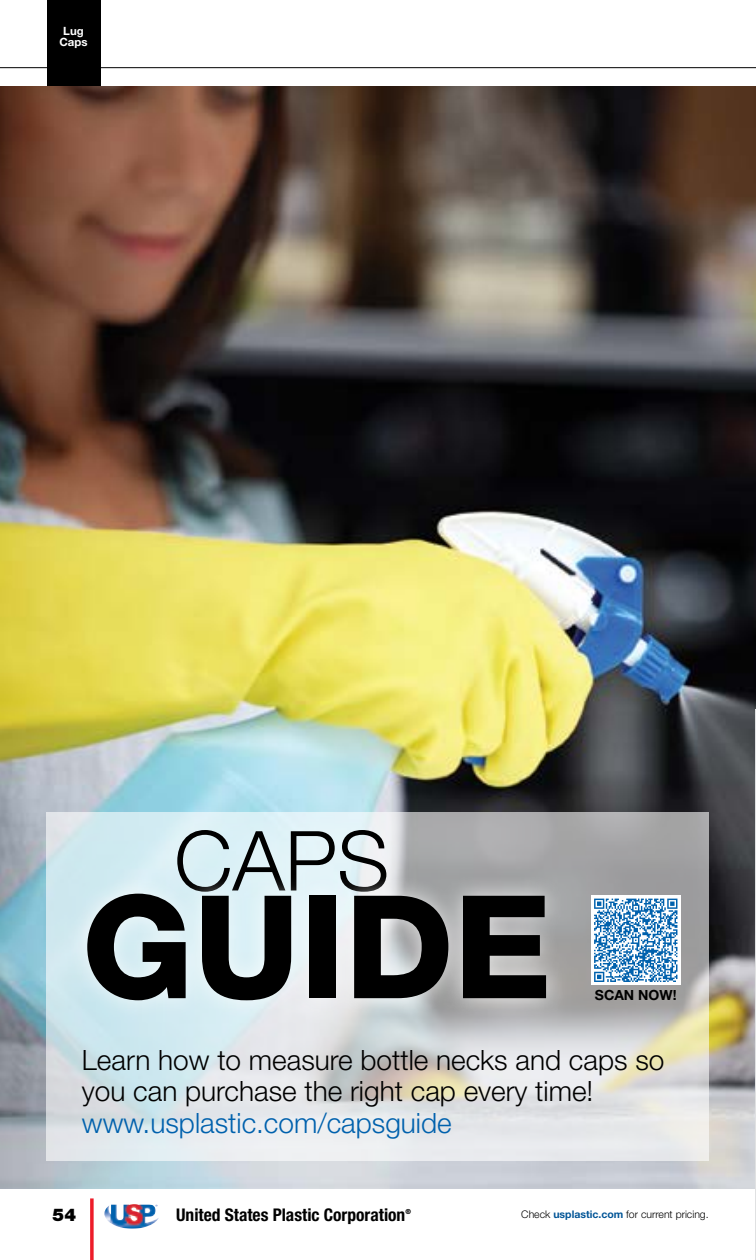
<style>
.page{position:relative;width:756px;height:1260px;background:#fff}
.page>*{position:absolute;margin:0;border:0;box-sizing:border-box;transform-origin:0 0}
.Normal_Flush_Left_Product{font:800 143.5px "Helvetica Neue LT Std";color:#000}
.Normal_Flush_Left_Product-2{font:300 82.95px "Helvetica Neue LT Std";color:#000}
.Normal_Flush_Left_Product-3{font:300 28px/31.5px "Helvetica Neue LT Std";color:#000}
.t1{font:300 28px "Helvetica Neue LT Std";color:#0061ad}
.t2{font:700 condensed 17.5px "Helvetica Neue LT Std";color:#000}
.t3{font:900 17.5px "Helvetica Neue LT Std";color:#000}
.Normal_Flush_Left_Product-4{font:700 14px "Helvetica Neue LT Std";color:#000}
.Normal_Flush_Right_Price{font:700 11.38px "Helvetica Neue LT Std";color:#fff}
.t4{font:300 10.5px "Helvetica Neue LT Std";color:#000}
.t5{font:700 condensed 7px "Helvetica Neue LT Std";color:#000}
.s1{font-weight:700;color:#005496}
</style>
<div class="page">
<hr style="left:0;top:67px;width:756px;height:1px;background:#000">
<img style="left:104px;top:1204px;width:55px;height:25px">
<svg style="left:90px;top:1198px;width:4px;height:62px"></svg>
<div style="left:47px;top:0;width:53px;height:87px;background:#000"></div>
<img style="left:0;top:87px;width:756px;height:1102px">
<svg style="left:47px;top:812px;width:662px;height:349px;background:#d0d5d6"></svg>
<div style="left:147px;top:801px;width:266px;height:119px;background:#fff;opacity:.75"></div>
<div style="left:67px;top:873px;width:500px;height:148px;background:#fff;opacity:.75"></div>
<div style="left:591px;top:896px;width:89px;height:89px;background:#fff"></div>
<svg style="left:594px;top:898px;width:84px;height:84px"></svg>
<p class="Normal_Flush_Right_Price" style="left:63px;top:23px;width:22px">Lug</p>
<p class="Normal_Flush_Right_Price" style="left:60px;top:35px;width:30px">Caps</p>
<p class="Normal_Flush_Left_Product-2" style="left:174px;top:810px;width:217px">CAPS</p>
<p class="Normal_Flush_Left_Product" style="left:82px;top:862px;width:472px">GUIDE</p>
<p class="Normal_Flush_Left_Product-4" style="left:595px;top:986px;width:83px">SCAN NOW!</p>
<p class="Normal_Flush_Left_Product-3" style="left:82px;top:1043px;width:584px">Learn how to measure bottle necks and caps so you can purchase the right cap every time!</p>
<p class="t1" style="left:82px;top:1106px;width:371px">www.usplastic.com/capsguide</p>
<p class="t3" style="left:53px;top:1204px;width:25px">54</p>
<p class="t2" style="left:176px;top:1204px;width:231px">United States Plastic Corporation</p>
<p class="t5" style="left:405px;top:1207px;width:7px">®</p>
<p class="t4" style="left:521px;top:1208px;width:189px">Check <span class="s1">usplastic.com</span> for current pricing.</p>
</div>
